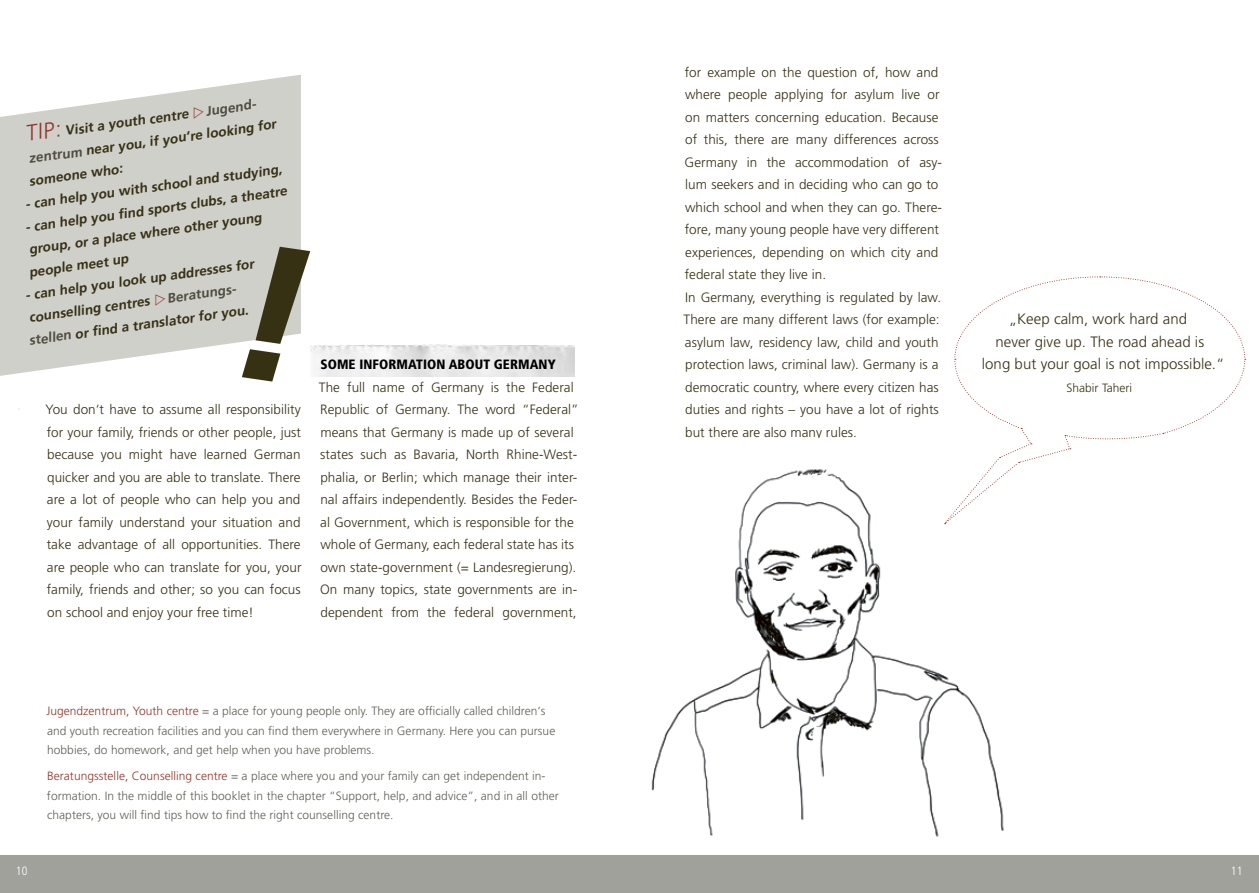
<style>
.page{position:relative;width:1259px;height:893px;background:#fff}
.page>*{position:absolute;margin:0;border:0;box-sizing:border-box;transform-origin:0 0}
.t1{font:300 15px "Frutiger LT Std";letter-spacing:.005em;color:#373114}
.t2{font:300 13.5px/22.5px "Frutiger LT Std";letter-spacing:.005em;color:#373114}
.t3{font:700 13.5px/22.5px "Frutiger LT Std";color:#373114}
.t4{font:900 condensed 13.5px "Frutiger LT Std";letter-spacing:.005em;color:#000}
.t5{font:300 12px/19.5px "Frutiger LT Std";letter-spacing:.005em;color:#616056}
.t6{font:300 12px "Frutiger LT Std";letter-spacing:.005em;color:#373114}
.t7{font:300 condensed 12px "Frutiger LT Std";color:#fff}
.s1{color:#4f4d40}
.s2{font-weight:300;font-size:22.5px;color:#92372b}
.s3{color:#92372b}
</style>
<div class="page">
<div style="left:0;top:856px;width:1259px;height:37px;background:#a1a19b"></div>
<img style="left:311px;top:344px;width:263px;height:32px">
<svg style="left:0;top:75px;width:301px;height:301px;fill:#d0d0cb"></svg>
<img style="left:651px;top:469px;width:353px;height:368px">
<svg style="left:944px;top:276px;width:301px;height:248px"></svg>
<svg style="left:194px;top:105px;width:10px;height:13px"></svg>
<svg style="left:155px;top:293px;width:10px;height:12px"></svg>
<svg style="left:242px;top:244px;width:59px;height:132px"></svg>
<p class="t3" style="left:21px;top:126px;width:254px;text-indent:185px;rotate:-8deg"><span class="s1">Jugend&shy;zentrum</span> near you, if you‘re looking for someone who:</p>
<p class="t3" style="left:24px;top:125px;width:166px;rotate:-8deg"><span class="s2">Tip :</span> Visit a youth centre</p>
<p class="t3" style="left:24px;top:193px;width:260px;rotate:-8deg">- can help you with school and studying,</p>
<p class="t3" style="left:21px;top:217px;width:268px;rotate:-8deg">- can help you fi nd sports clubs, a theatre group, or a place where other young people meet up</p>
<p class="t3" style="left:24px;top:284px;width:232px;rotate:-8deg">- can help you look up addresses for counselling centres</p>
<p class="t3" style="left:25px;top:307px;width:223px;text-indent:142px;rotate:-8deg"><span class="s1">Beratungs&shy;stellen</span> or fi nd a translator for you.</p>
<p class="t2" style="left:46px;top:398px;width:257px;text-align:justify">You don‘t have to assume all responsibility for your family, friends or other people, just because you might have learned German quicker and you are able to translate. There are a lot of people who can help you and your family understand your situation and take advantage of all opportunities. There are people who can translate for you, your family, friends and other; so you can focus on school and enjoy your free time!</p>
<p class="t4" style="left:320px;top:356px;width:237px">SOME INFORMATION ABOUT GERMANY</p>
<p class="t2" style="left:319px;top:376px;width:261px">The full name of Germany is the Federal Republic of Germany. The word “Federal” means that Germany is made up of several states such as Bavaria, North Rhine-West&shy;phalia, or Berlin; which manage their inter&shy;nal affairs independently. Besides the Feder&shy;al Government, which is responsible for the whole of Germany, each federal state has its own state-government (= Landesregierung).<br>On many topics, state governments are in&shy;dependent from the federal government,</p>
<p class="t5" style="left:46px;top:702px;width:510px"><span class="s3">Jugendzentrum, Youth centre</span> = a place for young people only. They are officially called children‘s and youth recreation facilities and you can find them everywhere in Germany. Here you can pursue hobbies, do homework, and get help when you have problems.</p>
<p class="t5" style="left:47px;top:767px;width:513px"><span class="s3">Beratungsstelle, Counselling centre</span> = a place where you and your family can get independent in&shy;formation. In the middle of this booklet in the chapter “Support, help, and advice”, and in all other chapters, you will find tips how to find the right counselling centre.</p>
<p class="t2" style="left:683px;top:61px;width:260px">for example on the question of, how and where people applying for asylum live or on matters concerning education. Because of this, there are many differences across Germany in the accommodation of asy&shy;lum seekers and in deciding who can go to which school and when they can go. There&shy;fore, many young people have very different experiences, depending on which city and federal state they live in.<br>In Germany, everything is regulated by law.<br>There are many different laws (for example: asylum law, residency law, child and youth protection laws, criminal law). Germany is a democratic country, where every citizen has duties and rights – you have a lot of rights but there are also many rules.</p>
<p class="t1" style="left:1008px;top:310px;width:180px">„Keep calm, work hard and</p>
<p class="t1" style="left:995px;top:333px;width:210px">never give up. The road ahead is</p>
<p class="t1" style="left:982px;top:355px;width:244px">long but your goal is not impossible.“</p>
<p class="t6" style="left:1066px;top:381px;width:67px">Shabir Taheri</p>
<p class="t7" style="left:16px;top:864px;width:13px">10</p>
<p class="t7" style="left:1230px;top:864px;width:13px">11</p>
</div>
